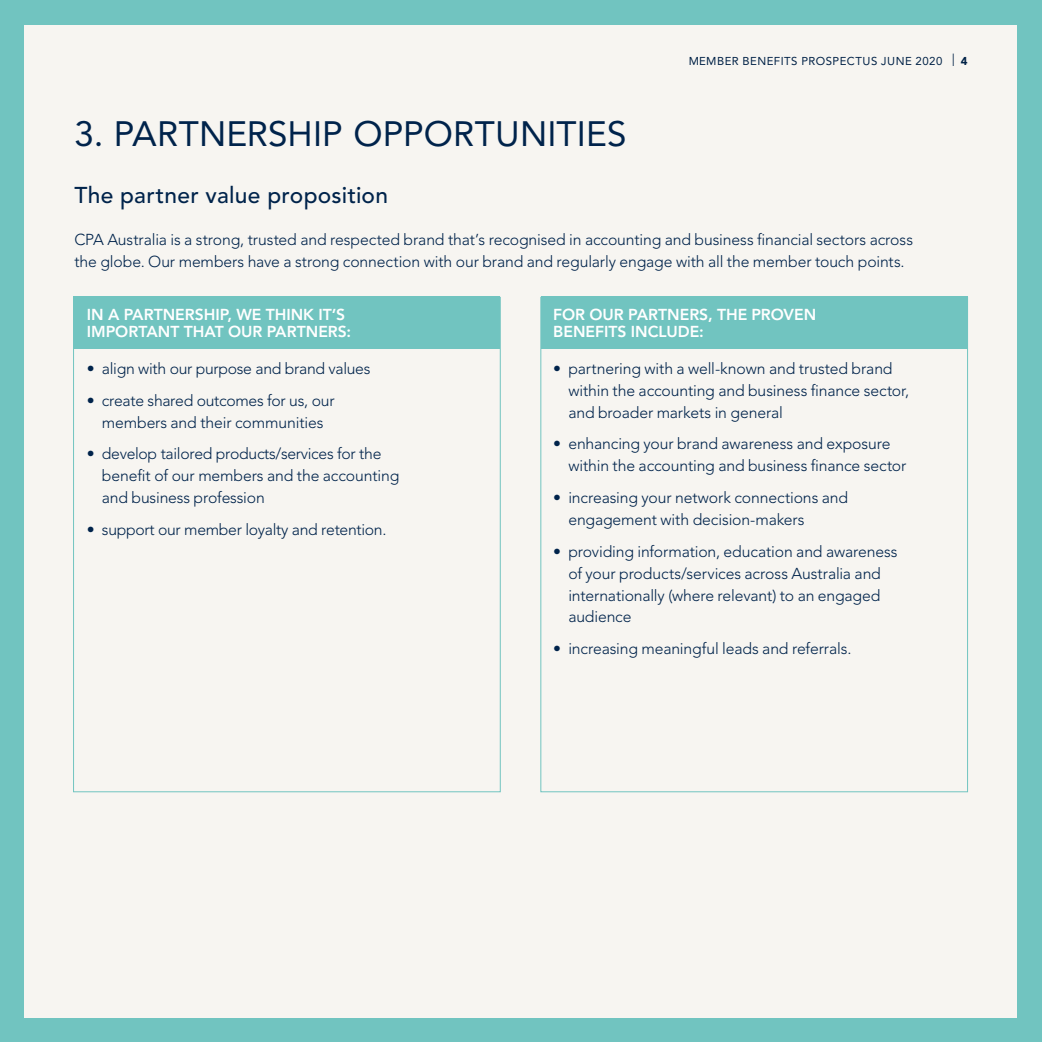
<style>
.page{position:relative;width:1042px;height:1042px;background:#71c4c0}
.page>*{position:absolute;margin:0;border:0;box-sizing:border-box;transform-origin:0 0}
.t1{font:35px "Avenir LT Std";letter-spacing:.005em;color:#00234b}
.t2{font:500 22.75px "Avenir LT Std";letter-spacing:.015em;color:#00234b}
.t3{font:300 15.75px/21.9px "Avenir LT Std";letter-spacing:-.01em;color:#00234b}
.t4{font:800 15.75px/17.5px "Avenir LT Std";color:#fff}
.t5{font:11.38px "Avenir LT Std";letter-spacing:.045em;color:#00234b}
.s1{font-weight:900}
</style>
<div class="page">
<div style="left:25px;top:25px;width:992px;height:992px;background:#f7f5f1"></div>
<div style="left:541px;top:296px;width:426px;height:53px;background:#71c4c0"></div>
<div style="left:73px;top:296px;width:427px;height:53px;background:#71c4c0"></div>
<h1 class="t1" style="left:74px;top:114px;width:554px">3. PARTNERSHIP OPPORTUNITIES</h1>
<p class="t5" style="left:688px;top:54px;width:281px">MEMBER BENEFITS PROSPECTUS JUNE 2020 <sup>|</sup> <span class="s1">4</span></p>
<h2 class="t2" style="left:74px;top:182px;width:315px">The partner value proposition</h2>
<p class="t3" style="left:74px;top:229px;width:840px">CPA Australia is a strong, trusted and respected brand that’s recognised in accounting and business financial sectors across the globe. Our members have a strong connection with our brand and regularly engage with all the member touch points.</p>
<p class="t4" style="left:87px;top:305px;width:266px">IN A PARTNERSHIP, WE THINK IT’S<br>IMPORTANT THAT OUR PARTNERS:</p>
<p class="t3" style="left:87px;top:357px;width:285px">• align with our purpose and brand values</p>
<p class="t3" style="left:87px;top:389px;width:249px;text-align:center">• create shared outcomes for us, our members and their communities</p>
<p class="t3" style="left:102px;top:443px;width:299px;text-indent:-15px">• develop tailored products/services for the benefit of our members and the accounting and business profession</p>
<p class="t3" style="left:87px;top:518px;width:301px">• support our member loyalty and retention.</p>
<p class="t4" style="left:553px;top:305px;width:264px">FOR OUR PARTNERS, THE PROVEN<br>BENEFITS INCLUDE:</p>
<p class="t3" style="left:568px;top:357px;width:342px;text-indent:-15px">• partnering with a well-known and trusted brand within the accounting and business finance sector, and broader markets in general</p>
<p class="t3" style="left:568px;top:433px;width:340px;text-indent:-15px">• enhancing your brand awareness and exposure within the accounting and business finance sector</p>
<p class="t3" style="left:568px;top:487px;width:281px;text-indent:-15px">• increasing your network connections and engagement with decision-makers</p>
<p class="t3" style="left:568px;top:540px;width:331px;text-indent:-15px">• providing information, education and awareness of your products/services across Australia and internationally (where relevant) to an engaged audience</p>
<p class="t3" style="left:553px;top:638px;width:300px">• increasing meaningful leads and referrals.</p>
</div>
